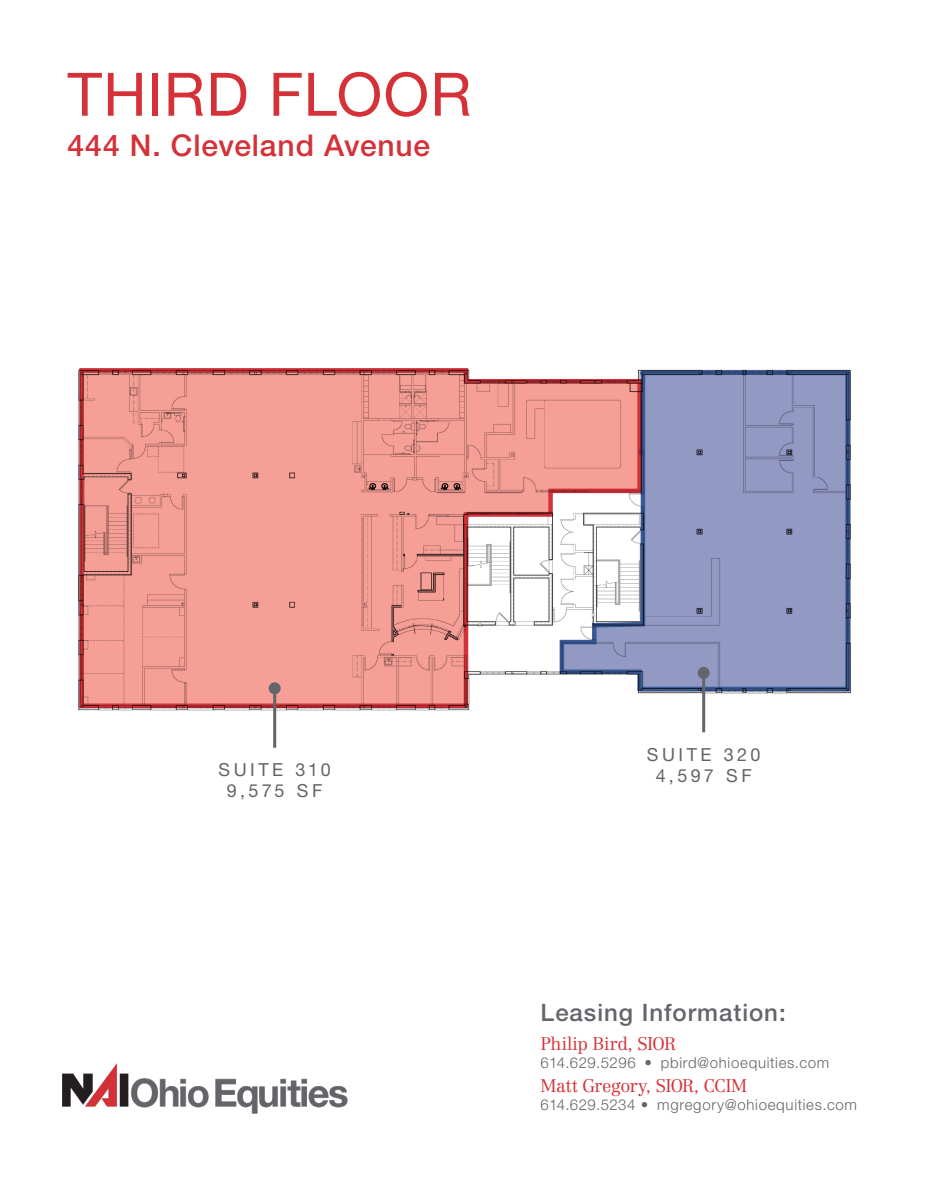
<style>
.page{position:relative;width:932px;height:1188px;background:#fff}
.page>*{position:absolute;margin:0;border:0;box-sizing:border-box;transform-origin:0 0}
.Header_-_Left_Aligned_-_Red{font:60px "Helvetica Neue LT Std";letter-spacing:.02em;color:#d43238}
.Subheader_-Property_Address_-_Red{font:500 30px "Helvetica Neue LT Std";letter-spacing:.025em;color:#d43238}
.Helvetica_Medium_-_Grey_-_16_Pt{font:500 24px "Helvetica Neue LT Std";letter-spacing:.04em;color:#63656a}
.Agent_Name{font:300 18px "Centennial LT Std";letter-spacing:-.03em;color:#d43238}
.Header_-_Property_Details_-_Grey{font:18px "Helvetica Neue LT Std";letter-spacing:.195em;color:#63656a}
.Contact_Info{font:300 15px "Helvetica Neue LT Std";letter-spacing:.045em;color:#63656a}
</style>
<div class="page">
<img style="left:62px;top:1063px;width:286px;height:51px">
<svg style="left:643px;top:369px;width:208px;height:324px;background:#8790b9"></svg>
<hr style="left:702px;top:673px;width:3px;height:59px;background:#63656a">
<div style="left:697px;top:667px;width:12px;height:12px;background:#63656a;border-radius:50%"></div>
<svg style="left:78px;top:368px;width:565px;height:342px;background:#eaa59f"></svg>
<hr style="left:273px;top:688px;width:3px;height:60px;background:#63656a">
<div style="left:269px;top:682px;width:12px;height:12px;background:#63656a;border-radius:50%"></div>
<p class="Header_-_Left_Aligned_-_Red" style="left:68px;top:59px;width:405px">THIRD FLOOR</p>
<p class="Subheader_-Property_Address_-_Red" style="left:68px;top:128px;width:364px">444 N. Cleveland Avenue</p>
<p class="Header_-_Property_Details_-_Grey" style="left:646px;top:744px;width:115px">SUITE 320</p>
<p class="Header_-_Property_Details_-_Grey" style="left:218px;top:759px;width:114px">SUITE 310</p>
<p class="Header_-_Property_Details_-_Grey" style="left:655px;top:765px;width:97px">4,597 SF</p>
<p class="Header_-_Property_Details_-_Grey" style="left:227px;top:780px;width:97px">9,575 SF</p>
<p class="Helvetica_Medium_-_Grey_-_16_Pt" style="left:540px;top:998px;width:246px">Leasing Information:</p>
<p class="Agent_Name" style="left:540px;top:1033px;width:137px">Philip Bird, SIOR</p>
<p class="Contact_Info" style="left:540px;top:1054px;width:290px">614.629.5296 • pbird@ohioequities.com</p>
<p class="Agent_Name" style="left:540px;top:1075px;width:208px">Matt Gregory, SIOR, CCIM</p>
<p class="Contact_Info" style="left:540px;top:1096px;width:318px">614.629.5234 • mgregory@ohioequities.com</p>
</div>
